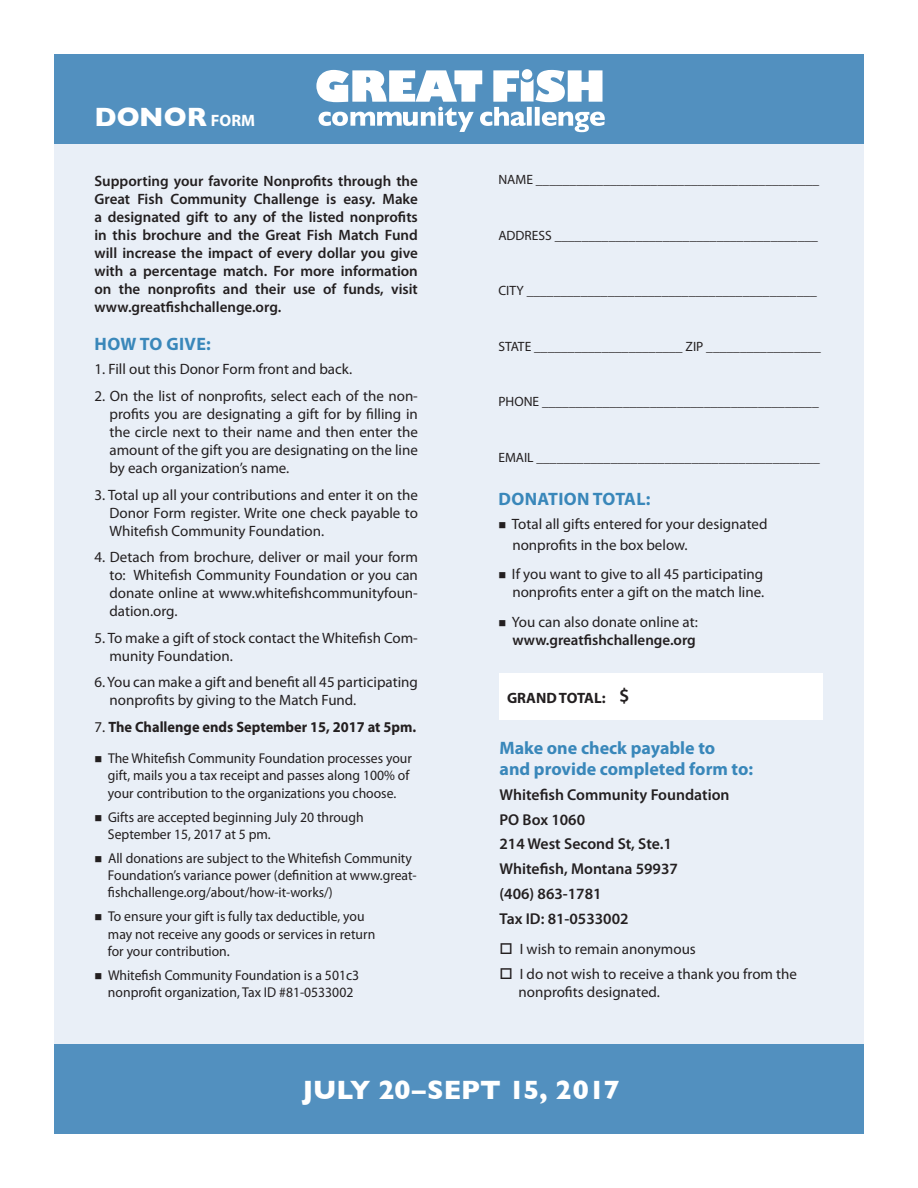
<style>
.page{position:relative;width:918px;height:1188px;background:#fff}
.page>*{position:absolute;margin:0;border:0;box-sizing:border-box;transform-origin:0 0}
.t1{font:700 27px "Gill Sans";color:#fff}
.t2{font:600 19.5px "Myriad Pro";color:#231f20}
.t3{font:700 18px/21px "Myriad Pro";color:#3987ba}
.t4{font:700 18px "Myriad Pro";letter-spacing:.02em;color:#3987ba}
.t5{font:600 15.75px "Myriad Pro";color:#231f20}
.t6{font:15px/18px "Myriad Pro";color:#231f20}
.t7{font:600 15px/18px "Myriad Pro";color:#231f20;text-align:justify}
.t8{font:700 15px "Myriad Pro";color:#231f20;scale:.96 1}
.t9{font:700 15px "Myriad Pro";color:#231f20}
.t10{font:14.25px/17.2px "Myriad Pro";color:#231f20;scale:.96 1}
.t11{font:13.5px "Myriad Pro";color:#231f20}
.s1{font-family:"Myriad Pro";font-size:16.5px}
.s2{font-weight:400}
.s3{font-size:15px}
</style>
<div class="page">
<div style="left:55px;top:81px;width:809px;height:1053px;background:#e9eff7"></div>
<div style="left:499px;top:673px;width:324px;height:47px;background:#fff"></div>
<div style="left:54px;top:54px;width:810px;height:90px;background:#5290bf"></div>
<div style="left:54px;top:1044px;width:810px;height:90px;background:#5290bf"></div>
<svg style="left:316px;top:70px;width:289px;height:62px"></svg>
<p class="t1" style="left:94px;top:95px;width:162px">DONOR <span class="s1">FORM</span></p>
<p class="t7" style="left:94px;top:172px;width:325px">Supporting your favorite Nonprofits through the Great Fish Community Challenge is easy. Make a designated gift to any of the listed nonprofits in this brochure and the Great Fish Match Fund will increase the impact of every dollar you give with a percentage match. For more information on the nonprofits and their use of funds, visit www.greatfishchallenge.org.</p>
<p class="t4" style="left:95px;top:332px;width:118px">HOW TO GIVE:</p>
<p class="t6" style="left:94px;top:360px;width:259px">1. Fill out this Donor Form front and back.</p>
<p class="t6" style="left:109px;top:387px;width:310px;text-align:justify;text-indent:-15px">2. On the list of nonprofits, select each of the non&shy;profits you are designating a gift for by filling in the circle next to their name and then enter the amount of the gift you are designating on the line by each organization’s name.</p>
<p class="t6" style="left:109px;top:485px;width:310px;text-align:justify;text-indent:-15px">3. Total up all your contributions and enter it on the Donor Form register. Write one check payable to Whitefish Community Foundation.</p>
<p class="t6" style="left:109px;top:548px;width:310px;text-align:justify;text-indent:-15px">4. Detach from brochure, deliver or mail your form to: Whitefish Community Foundation or you can donate online at www.whitefishcommunityfoun&shy;dation.org.</p>
<p class="t6" style="left:109px;top:629px;width:310px;text-indent:-15px">5. To make a gift of stock contact the Whitefish Com&shy;munity Foundation.</p>
<p class="t6" style="left:109px;top:673px;width:310px;text-indent:-15px">6. You can make a gift and benefit all 45 participating nonprofits by giving to the Match Fund.</p>
<p class="t8" style="left:94px;top:717px;width:337px"><span class="s2">7.</span> The Challenge ends September 15, 2017 at 5pm.</p>
<p class="t10" style="left:108px;top:750px;width:318px;text-indent:-14px">■ The Whitefish Community Foundation processes your gift, mails you a tax receipt and passes along 100% of your contribution to the organizations you choose.</p>
<p class="t10" style="left:108px;top:808px;width:268px;text-indent:-14px">■ Gifts are accepted beginning July 20 through<br>September 15, 2017 at 5 pm.</p>
<p class="t10" style="left:108px;top:849px;width:323px;text-indent:-14px">■ All donations are subject to the Whitefish Community<br>Foundation’s variance power (definition at www.great&shy;fishchallenge.org/about/how-it-works/)</p>
<p class="t10" style="left:108px;top:908px;width:280px;text-indent:-14px">■ To ensure your gift is fully tax deductible, you may not receive any goods or services in return for your contribution<span class="s3">.</span></p>
<p class="t10" style="left:94px;top:966px;width:277px;text-align:center">■ Whitefish Community Foundation is a 501c3 nonprofit organization, Tax ID #81-0533002</p>
<p class="t11" style="left:498px;top:171px;width:322px">NAME __________________________________________</p>
<p class="t11" style="left:498px;top:227px;width:321px">ADDRESS _______________________________________</p>
<p class="t11" style="left:498px;top:282px;width:320px">CITY ___________________________________________</p>
<p class="t11" style="left:498px;top:338px;width:324px">STATE ______________________ ZIP _________________</p>
<p class="t11" style="left:498px;top:393px;width:322px">PHONE _________________________________________</p>
<p class="t11" style="left:498px;top:449px;width:323px">EMAIL __________________________________________</p>
<p class="t4" style="left:499px;top:487px;width:153px">DONATION TOTAL:</p>
<p class="t6" style="left:512px;top:513px;width:257px;line-height:21px;text-indent:-14px">■ Total all gifts entered for your designated nonprofits in the box below.</p>
<p class="t6" style="left:498px;top:565px;width:267px;text-align:right">■ If you want to give to all 45 participating nonprofits enter a gift on the match line.</p>
<p class="t7" style="left:498px;top:612px;width:201px;text-align:right">■ <span class="s2">You can also donate online at: </span>www.greatfishchallenge.org</p>
<p class="t9" style="left:507px;top:688px;width:100px">GRAND TOTAL:</p>
<p class="t2" style="left:619px;top:683px;width:12px">$</p>
<p class="t3" style="left:500px;top:737px;width:255px">Make one check payable to<br>and provide completed form to:</p>
<p class="t5" style="left:500px;top:785px;width:232px">Whitefish Community Foundation</p>
<p class="t5" style="left:500px;top:809px;width:87px">PO Box 1060</p>
<p class="t5" style="left:500px;top:834px;width:174px">214 West Second St, Ste.1</p>
<p class="t5" style="left:500px;top:859px;width:180px">Whitefish, Montana 59937</p>
<p class="t5" style="left:500px;top:884px;width:104px">(406) 863-1781</p>
<p class="t5" style="left:500px;top:908px;width:131px">Tax ID: 81-0533002</p>
<p class="t6" style="left:500px;top:940px;width:198px">□ I wish to remain anonymous</p>
<p class="t6" style="left:519px;top:965px;width:280px;text-indent:-19px">□ I do not wish to receive a thank you from the nonprofits designated.</p>
<p class="t1" style="left:303px;top:1068px;width:319px">JULY 20–SEPT 15, 2017</p>
</div>
